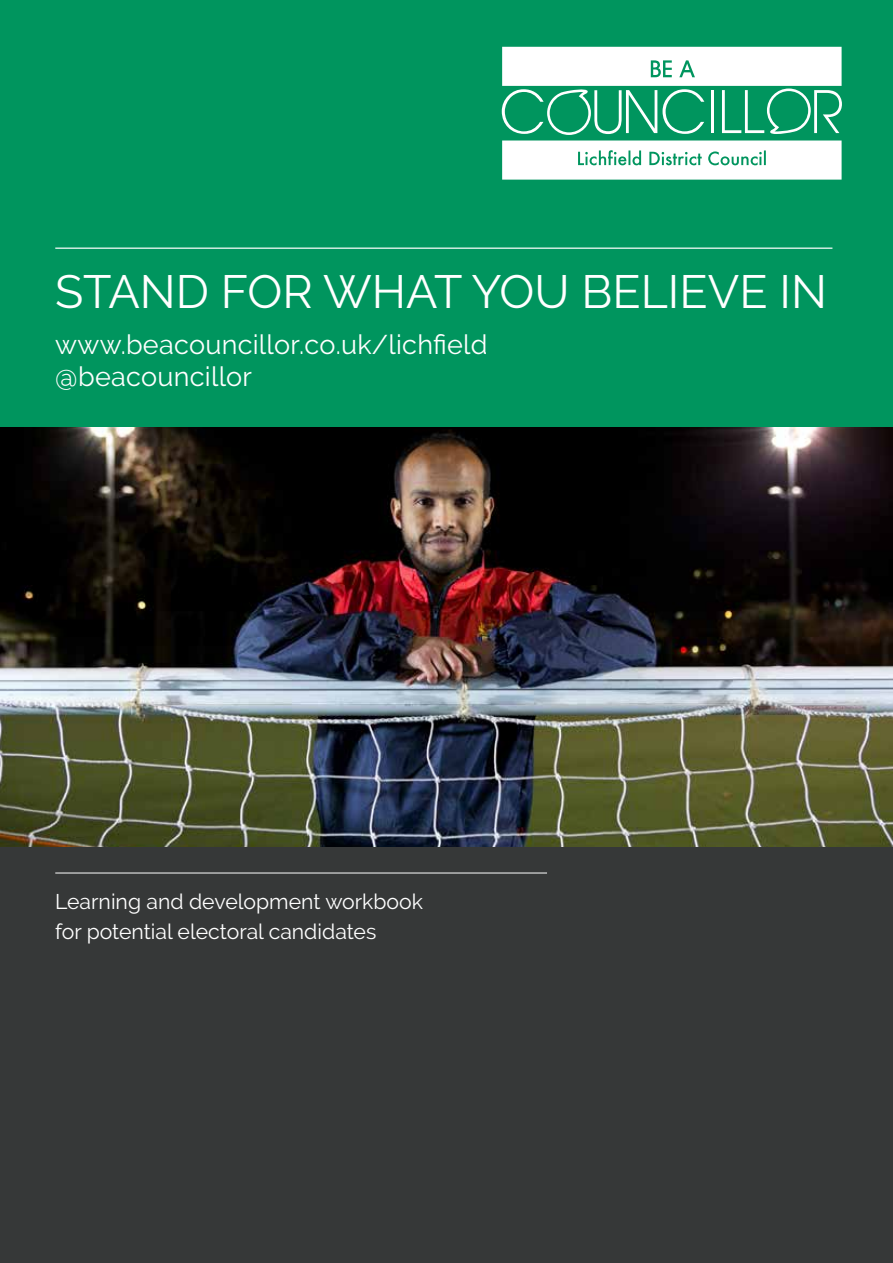
<style>
.page{position:relative;width:893px;height:1263px;background:#fff}
.page>*{position:absolute;margin:0;border:0;box-sizing:border-box;transform-origin:0 0}
.t1{font:46.5px "Raleway";color:#fff}
.t2{font:27px/32.4px "Raleway";letter-spacing:.01em;color:#fff}
.t3{font:21.15px/29.7px "Raleway";color:#fff}
</style>
<div class="page">
<img style="left:0;top:426px;width:893px;height:421px">
<div style="left:0;top:847px;width:893px;height:416px;background:#363838"></div>
<hr style="left:55px;top:873px;width:492px;height:1px;background:#fff">
<div style="left:0;top:0;width:893px;height:426px;background:#00955e"></div>
<hr style="left:55px;top:248px;width:777px;height:1px;background:#fff">
<svg style="left:502px;top:47px;width:340px;height:133px"></svg>
<h1 class="t1" style="left:55px;top:264px;width:773px">STAND FOR WHAT YOU BELIEVE IN</h1>
<p class="t2" style="left:55px;top:328px;width:434px">www.beacouncillor.co.uk/lichfield @beacouncillor</p>
<p class="t3" style="left:55px;top:887px;width:369px">Learning and development workbook for potential electoral candidates</p>
</div>
